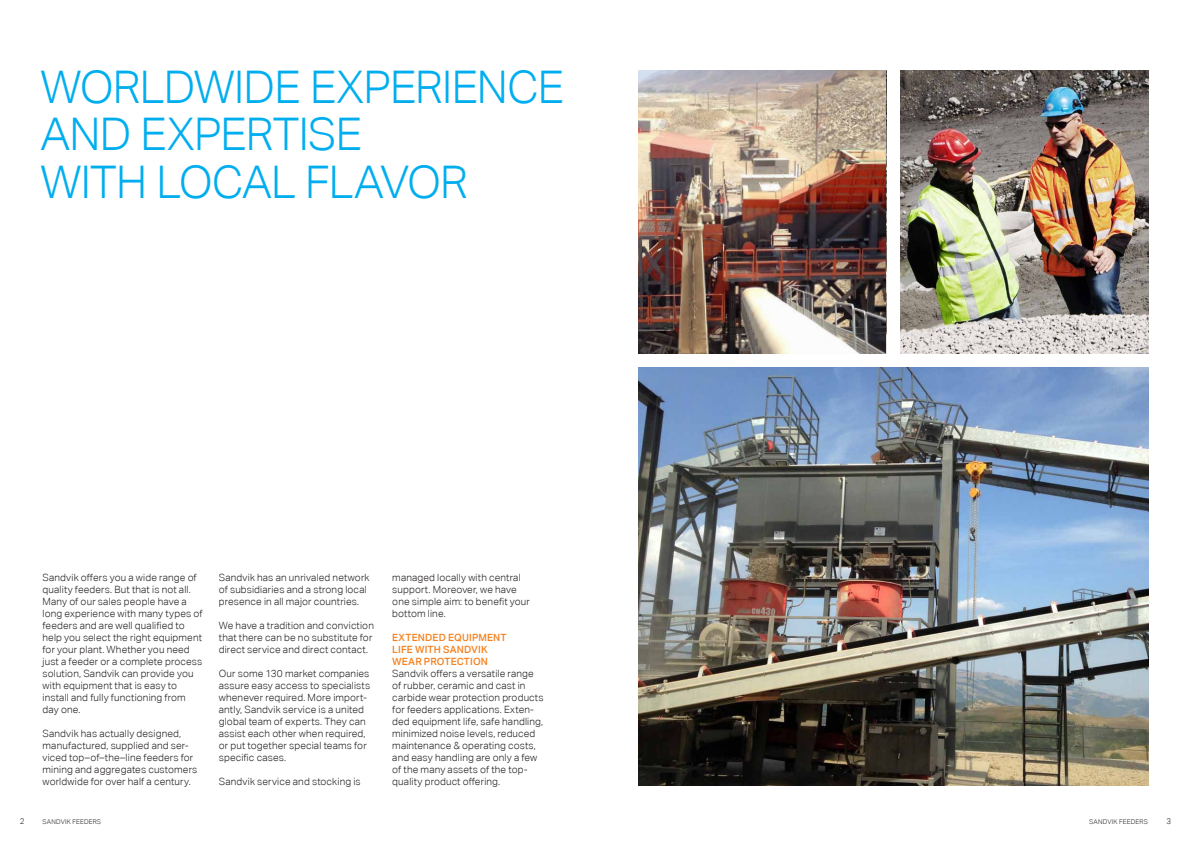
<style>
.page{position:relative;width:1191px;height:842px;background:#fff}
.page>*{position:absolute;margin:0;border:0;box-sizing:border-box;transform-origin:0 0}
.t1{font:300 45px/47.3px "Aktiv Grotesk";letter-spacing:-.02em;color:#00aeef}
.t2{font:300 10px/12px "Aktiv Grotesk";letter-spacing:.015em;color:#231f20}
.t3{font:500 10px/12px "Aktiv Grotesk";letter-spacing:.015em;color:#f58220}
.t4{font:300 8px "Aktiv Grotesk";color:#231f20}
.t5{font:300 6.5px "Aktiv Grotesk";letter-spacing:.025em;color:#231f20}
</style>
<div class="page">
<img style="left:638px;top:71px;width:249px;height:283px">
<img style="left:638px;top:367px;width:510px;height:418px">
<img style="left:900px;top:71px;width:248px;height:283px">
<p class="t1" style="left:40px;top:63px;width:525px">WORLDWIDE EXPERIENCE<br>AND EXPERTISE<br>WITH LOCAL FLAVOR</p>
<p class="t2" style="left:43px;top:571px;width:161px">Sandvik offers you a wide range of quality feeders. But that is not all.<br>Many of our sales people have a long experience with many types of feeders and are well qualified to help you select the right equipment for your plant. Whether you need just a feeder or a complete process solution, Sandvik can provide you with equipment that is easy to install and fully functioning from day one.</p>
<p class="t2" style="left:43px;top:727px;width:156px">Sandvik has actually designed, manufactured, supplied and ser&shy;viced top–of–the–line feeders for mining and aggregates customers worldwide for over half a century.</p>
<p class="t2" style="left:219px;top:571px;width:152px">Sandvik has an unrivaled network of subsidiaries and a strong local presence in all major countries.</p>
<p class="t2" style="left:219px;top:619px;width:157px">We have a tradition and conviction that there can be no substitute for direct service and direct contact.</p>
<p class="t2" style="left:219px;top:667px;width:153px">Our some 130 market companies assure easy access to specialists whenever required. More import&shy;antly, Sandvik service is a united global team of experts. They can assist each other when required, or put together special teams for specific cases.</p>
<p class="t2" style="left:219px;top:775px;width:143px">Sandvik service and stocking is</p>
<p class="t2" style="left:392px;top:571px;width:139px">managed locally with central support. Moreover, we have one simple aim: to benefit your bottom line.</p>
<p class="t3" style="left:392px;top:631px;width:116px">EXTENDED EQUIPMENT<br>LIFE WITH SANDVIK<br>WEAR PROTECTION</p>
<p class="t2" style="left:392px;top:667px;width:153px">Sandvik offers a versatile range of rubber, ceramic and cast in carbide wear protection products for feeders applications. Exten&shy;ded equipment life, safe handling, minimized noise levels, reduced maintenance &amp; operating costs, and easy handling are only a few of the many assets of the top&shy;quality product offering.</p>
<p class="t4" style="left:20px;top:816px;width:6px">2</p>
<p class="t5" style="left:43px;top:817px;width:60px">SANDVIK FEEDERS</p>
<p class="t5" style="left:1089px;top:817px;width:60px">SANDVIK FEEDERS</p>
<p class="t4" style="left:1166px;top:816px;width:6px">3</p>
</div>
